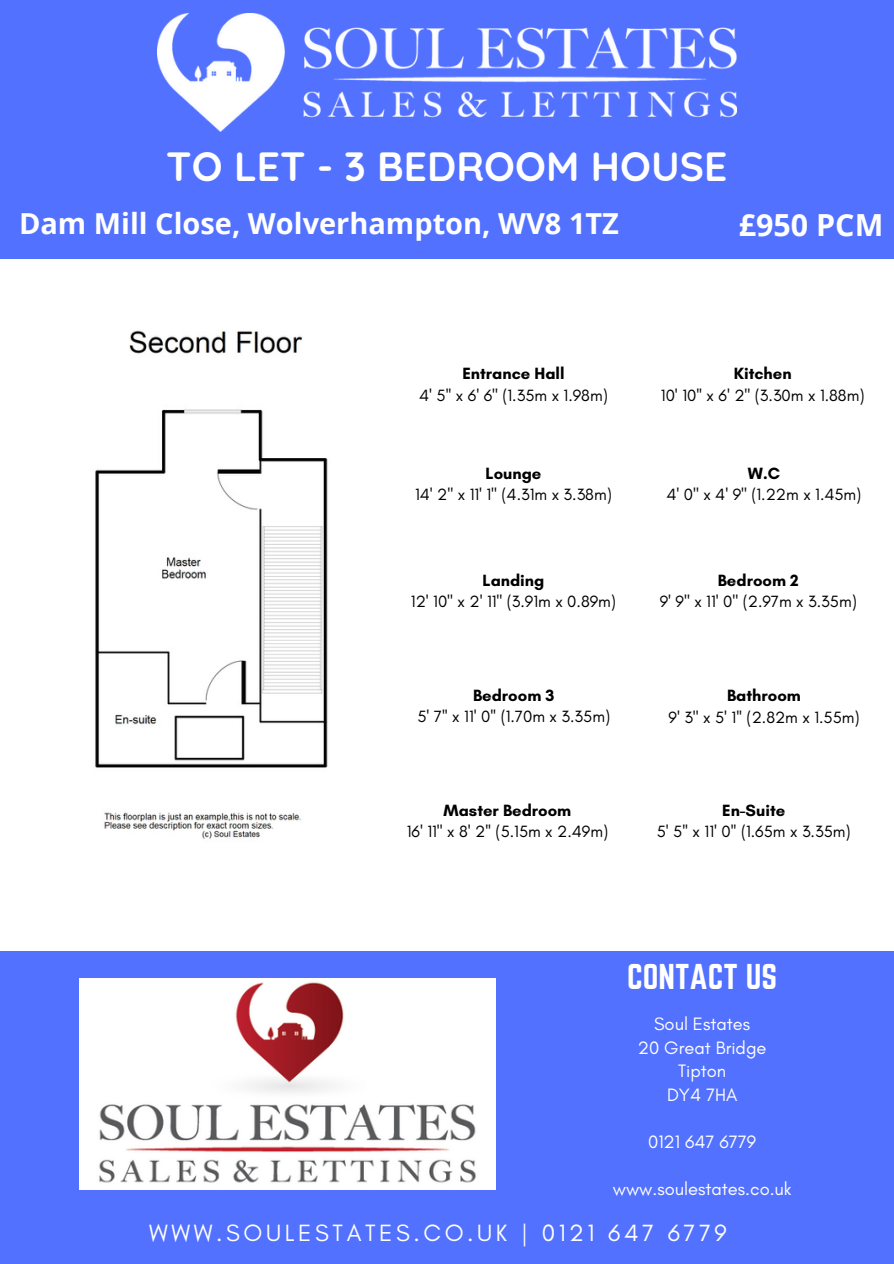
<style>
.page{position:relative;width:894px;height:1264px;background:#fff}
.page>*{position:absolute;margin:0;border:0;box-sizing:border-box;transform-origin:0 0}
.t1{font:700 40.65px "Quicksand";color:#fff}
.t2{font:31.35px "Norwester";color:#fff}
.t3{font:700 30.45px "Open Sans";color:#fff}
.t4{font:700 28.95px "Open Sans";color:#fff}
.t5{font:24px "Glacial Indifference";letter-spacing:.15em;color:#fff}
.t6{font:18.3px "Glacial Indifference";color:#fff}
.t7{font:16.65px "Glacial Indifference";color:#000}
.t8{font:700 16.65px "Glacial Indifference";color:#000}
</style>
<div class="page">
<div style="left:0;top:0;width:893px;height:259px;background:#5271ff"></div>
<div style="left:0;top:951px;width:892px;height:295px;background:#5271ff"></div>
<div style="left:0;top:1200px;width:893px;height:63px;background:#5271ff"></div>
<img style="left:157px;top:13px;width:579px;height:118px">
<img style="left:80px;top:978px;width:415px;height:211px">
<img style="left:95px;top:330px;width:233px;height:509px">
<p class="t1" style="left:166px;top:140px;width:562px">TO LET - 3 BEDROOM HOUSE</p>
<p class="t4" style="left:19px;top:203px;width:601px">Dam Mill Close, Wolverhampton, WV8 1TZ</p>
<h5 class="t3" style="left:738px;top:203px;width:146px">£950 PCM</h5>
<p class="t8" style="left:462px;top:363px;width:104px">Entrance Hall</p>
<p class="t7" style="left:419px;top:385px;width:190px">4' 5'' x 6' 6'' (1.35m x 1.98m)</p>
<p class="t8" style="left:733px;top:363px;width:59px">Kitchen</p>
<p class="t7" style="left:660px;top:385px;width:205px">10' 10'' x 6' 2'' (3.30m x 1.88m)</p>
<p class="t8" style="left:485px;top:463px;width:57px">Lounge</p>
<p class="t7" style="left:415px;top:484px;width:198px">14' 2'' x 11' 1'' (4.31m x 3.38m)</p>
<p class="t8" style="left:747px;top:463px;width:34px">W.C</p>
<p class="t7" style="left:666px;top:484px;width:196px">4' 0'' x 4' 9'' (1.22m x 1.45m)</p>
<p class="t8" style="left:482px;top:570px;width:63px">Landing</p>
<p class="t7" style="left:411px;top:591px;width:206px">12' 10'' x 2' 11'' (3.91m x 0.89m)</p>
<p class="t8" style="left:717px;top:570px;width:82px">Bedroom 2</p>
<p class="t7" style="left:659px;top:591px;width:198px">9' 9'' x 11' 0'' (2.97m x 3.35m)</p>
<p class="t8" style="left:473px;top:685px;width:83px">Bedroom 3</p>
<p class="t7" style="left:417px;top:706px;width:194px">5' 7'' x 11' 0'' (1.70m x 3.35m)</p>
<h3 class="t8" style="left:727px;top:685px;width:75px">Bathroom</h3>
<p class="t7" style="left:668px;top:707px;width:192px">9' 3'' x 5' 1'' (2.82m x 1.55m)</p>
<p class="t8" style="left:443px;top:800px;width:129px">Master Bedroom</p>
<p class="t7" style="left:406px;top:821px;width:203px">16' 11'' x 8' 2'' (5.15m x 2.49m)</p>
<p class="t8" style="left:722px;top:800px;width:65px">En-Suite</p>
<p class="t7" style="left:656px;top:821px;width:195px">5' 5'' x 11' 0'' (1.65m x 3.35m)</p>
<p class="t2" style="left:627px;top:957px;width:152px">CONTACT US</p>
<p class="t6" style="left:654px;top:1012px;width:98px">Soul Estates</p>
<p class="t6" style="left:637px;top:1036px;width:130px">20 Great Bridge</p>
<p class="t6" style="left:678px;top:1059px;width:50px">Tipton</p>
<p class="t6" style="left:667px;top:1083px;width:72px">DY4 7HA</p>
<p class="t6" style="left:648px;top:1130px;width:110px">0121 647 6779</p>
<p class="t6" style="left:612px;top:1178px;width:180px">www.soulestates.co.uk</p>
<p class="t5" style="left:149px;top:1218px;width:579px">WWW.SOULESTATES.CO.UK | 0121 647 6779</p>
</div>
